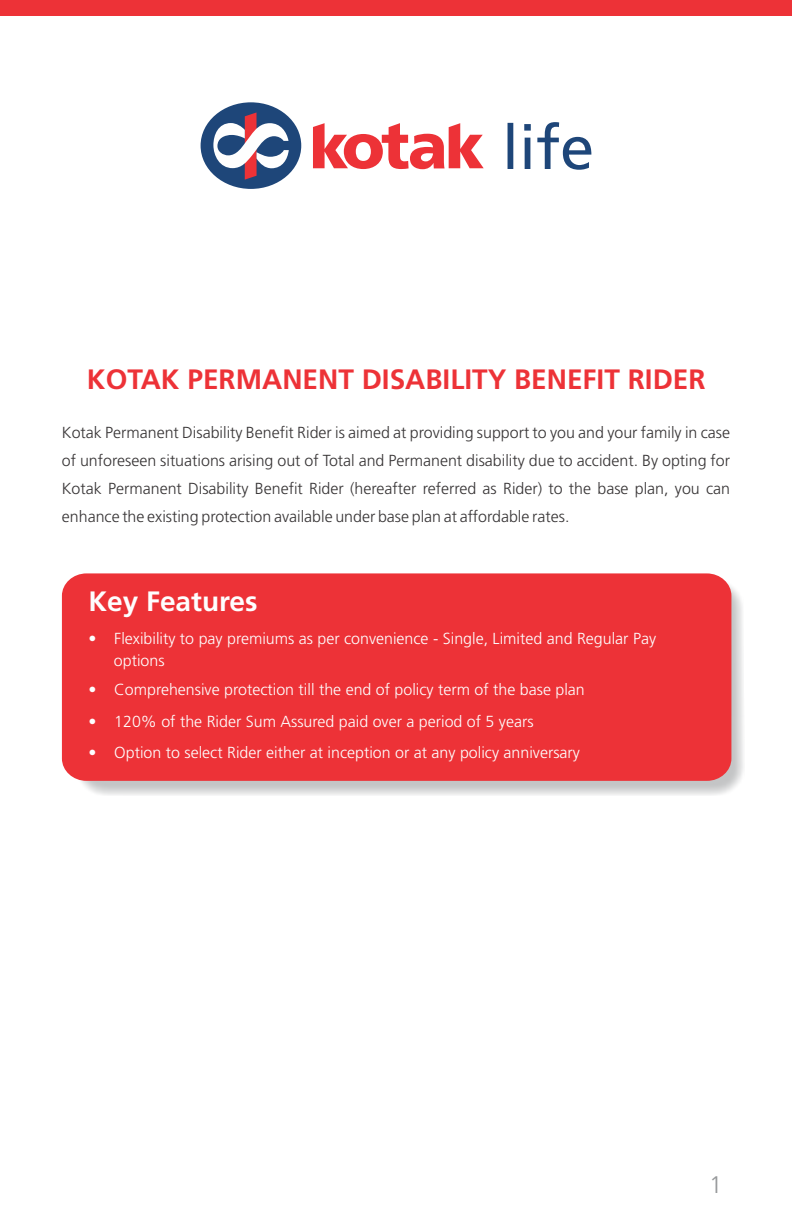
<style>
.page{position:relative;width:792px;height:1224px;background:#fff}
.page>*{position:absolute;margin:0;border:0;box-sizing:border-box;transform-origin:0 0}
.t1{font:700 28px "Frutiger";color:#ed3237}
.t2{font:700 28px "Frutiger";color:#fefefe}
.t3{font:300 24px "Frutiger";color:#96989a}
.t4{font:300 16px/27.8px "Frutiger";color:#373435;text-align:justify}
.t5{font:300 16px/22.2px "Frutiger";color:#fefefe}
</style>
<div class="page">
<svg style="left:80px;top:582px;width:664px;height:213px;background:#d5d5d5"></svg>
<div style="left:62px;top:573px;width:669px;height:208px;background:#ed3237;border-radius:23px"></div>
<div style="left:0;top:0;width:792px;height:15px;background:#ed3237"></div>
<svg style="left:313px;top:123px;width:171px;height:46px"></svg>
<div style="left:201px;top:102px;width:100px;height:87px;background:#1e4679;border-radius:50%"></div>
<svg style="left:213px;top:112px;width:76px;height:68px"></svg>
<svg style="left:508px;top:122px;width:83px;height:48px"></svg>
<h1 class="t1" style="left:87px;top:367px;width:620px">KOTAK PERMANENT DISABILITY BENEFIT RIDER</h1>
<p class="t4" style="left:62px;top:420px;width:670px">Kotak Permanent Disability Benefit Rider is aimed at providing support to you and your family in case of unforeseen situations arising out of Total and Permanent disability due to accident. By opting for Kotak Permanent Disability Benefit Rider (hereafter referred as Rider) to the base plan, you can enhance the existing protection available under base plan at affordable rates.</p>
<h1 class="t2" style="left:88px;top:589px;width:171px">Key Features</h1>
<p class="t5" style="left:114px;top:628px;width:544px;text-indent:-25px">• Flexibility to pay premiums as per convenience - Single, Limited and Regular Pay options</p>
<p class="t5" style="left:88px;top:680px;width:498px">• Comprehensive protection till the end of policy term of the base plan</p>
<p class="t5" style="left:88px;top:712px;width:447px">• 120% of the Rider Sum Assured paid over a period of 5 years</p>
<p class="t5" style="left:88px;top:743px;width:493px">• Option to select Rider either at inception or at any policy anniversary</p>
<h2 class="t3" style="left:709px;top:1175px;width:15px">1</h2>
</div>
